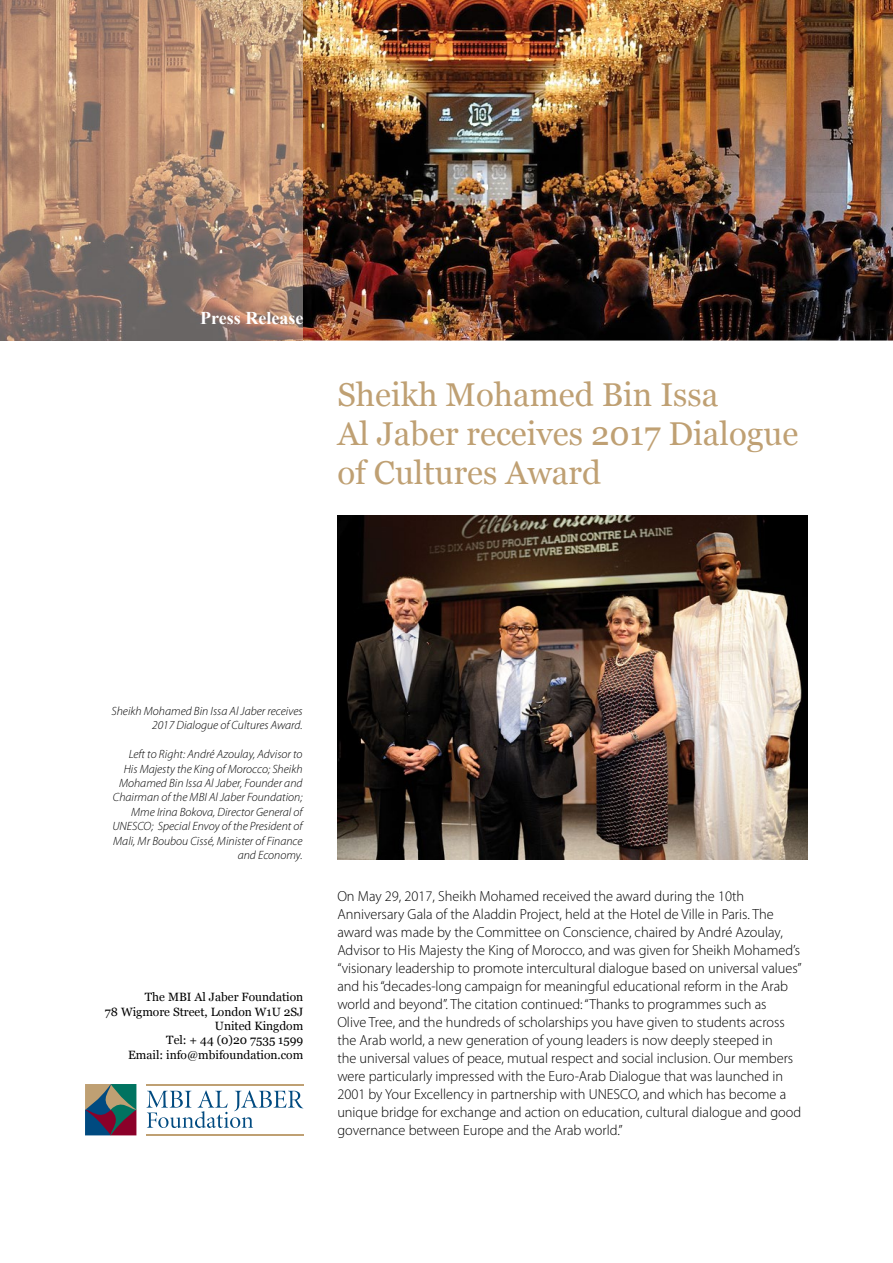
<style>
.page{position:relative;width:893px;height:1263px;background:#fff}
.page>*{position:absolute;margin:0;border:0;box-sizing:border-box;transform-origin:0 0}
.t1{font:33px/39px "Georgia";color:#bfa073}
.t2{font:700 18px "Times New Roman";color:#fff}
.t3{font:300 14.7px/18px "Myriad Pro";color:#000}
.t4{font:italic 300 12px/14.4px "Myriad Pro";color:#000;text-align:right}
.t5{font:12px/14.4px "Georgia";color:#000;text-align:right}
</style>
<div class="page">
<img style="left:303px;top:0;width:590px;height:341px">
<svg style="left:146px;top:1090px;width:157px;height:38px"></svg>
<hr style="left:146px;top:1084px;width:158px;height:1px;background:#bfa073">
<svg style="left:85px;top:1084px;width:51px;height:51px;background:#52585f"></svg>
<hr style="left:146px;top:1134px;width:158px;height:1px;background:#bfa073">
<img style="left:0;top:0;width:303px;height:341px">
<img style="left:337px;top:516px;width:471px;height:343px">
<p class="t2" style="left:200px;top:305px;width:105px">Press Release</p>
<h1 class="t1" style="left:337px;top:376px;width:463px">Sheikh Mohamed Bin Issa<br>Al Jaber receives 2017 Dialogue of Cultures Award</h1>
<p class="t4" style="left:112px;top:704px;width:193px">Sheikh Mohamed Bin Issa Al Jaber receives<br>2017 Dialogue of Cultures Award.</p>
<p class="t4" style="left:112px;top:747px;width:192px">Left to Right: André Azoulay, Advisor to His Majesty the King of Morocco; Sheikh Mohamed Bin Issa Al Jaber, Founder and Chairman of the MBI Al Jaber Foundation; Mme Irina Bokova, Director General of UNESCO; Special Envoy of the President of Mali, Mr Boubou Cissé, Minister of Finance and Economy.</p>
<p class="t5" style="left:105px;top:990px;width:200px">The MBI Al Jaber Foundation<br>78 Wigmore Street, London W1U 2SJ<br>United Kingdom<br>Tel: + 44 (0)20 7535 1599<br>Email: info@mbifoundation.com</p>
<p class="t3" style="left:337px;top:887px;width:466px">On May 29, 2017, Sheikh Mohamed received the award during the 10th Anniversary Gala of the Aladdin Project, held at the Hotel de Ville in Paris. The award was made by the Committee on Conscience, chaired by André Azoulay, Advisor to His Majesty the King of Morocco, and was given for Sheikh Mohamed’s “visionary leadership to promote intercultural dialogue based on universal values” and his “decades-long campaign for meaningful educational reform in the Arab world and beyond”. The citation continued: “Thanks to programmes such as<br>Olive Tree, and the hundreds of scholarships you have given to students across the Arab world, a new generation of young leaders is now deeply steeped in<br>the universal values of peace, mutual respect and social inclusion. Our members were particularly impressed with the Euro-Arab Dialogue that was launched in 2001 by Your Excellency in partnership with UNESCO, and which has become a unique bridge for exchange and action on education, cultural dialogue and good governance between Europe and the Arab world.”</p>
</div>
